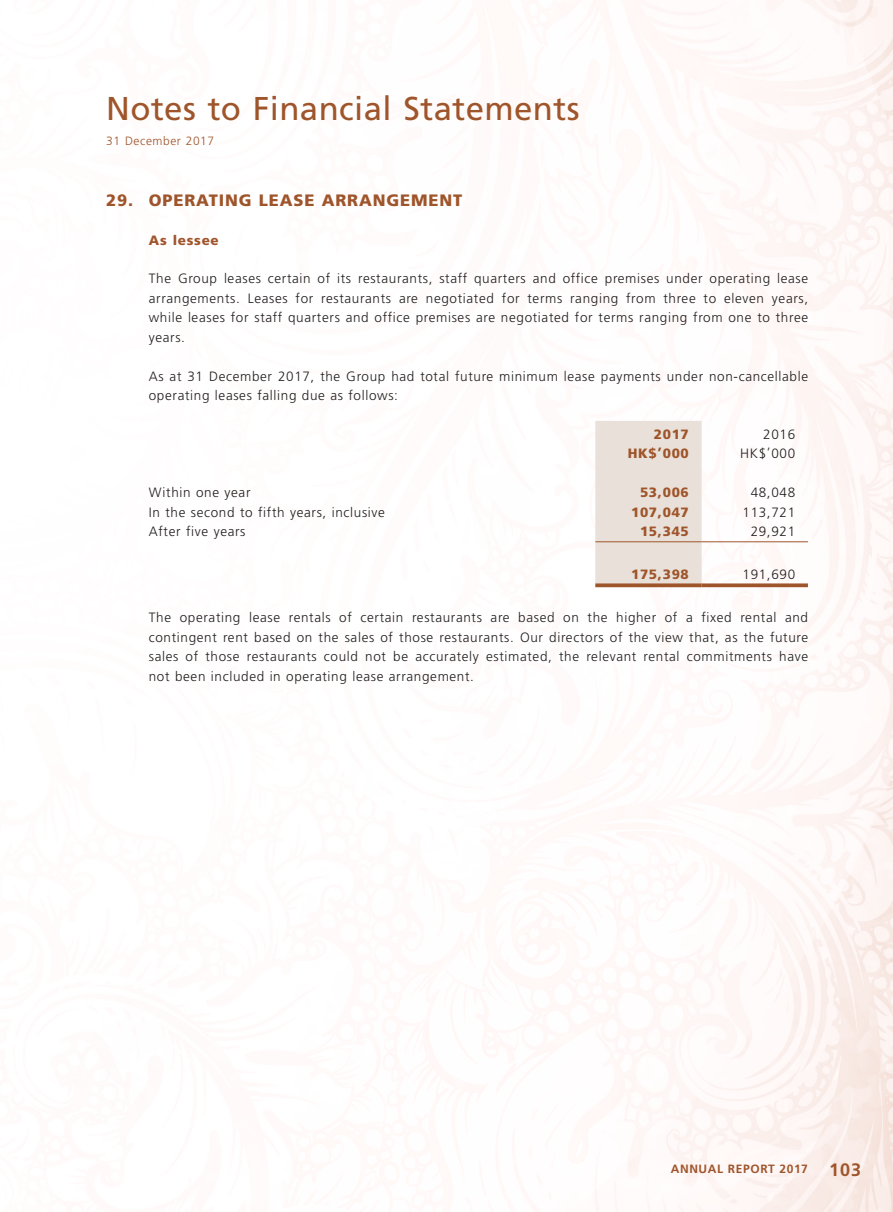
<style>
.page{position:relative;width:893px;height:1212px;background:#fff}
.page>*{position:absolute;margin:0;border:0;box-sizing:border-box;transform-origin:0 0}
.t1{font:33px "Frutiger LT Std";letter-spacing:.01em;color:#9f552b}
.t2{font:900 16.5px "Frutiger LT Std";letter-spacing:.05em;color:#9f552b}
.t3{font:300 13.5px/19.5px "Frutiger LT Std";letter-spacing:.05em;color:#231f20;text-align:justify}
.t4{font:900 13.5px "Frutiger LT Std";letter-spacing:.05em;color:#9f552b}
.t5{font:700 12px "Frutiger LT Std";letter-spacing:.05em;color:#9f552b}
.t6{font:300 12px "Frutiger LT Std";letter-spacing:.045em;color:#9f552b}
.s1{font-size:18px}
</style>
<div class="page">
<img style="left:567px;top:0;width:326px;height:1212px">
<div style="left:595px;top:421px;width:107px;height:162px;background:#e9e1d9"></div>
<hr style="left:595px;top:541px;width:107px;height:1px;background:#9f552b">
<hr style="left:702px;top:541px;width:106px;height:1px;background:#9f552b">
<svg style="left:595px;top:583px;width:107px;height:4px"></svg>
<svg style="left:702px;top:583px;width:106px;height:4px"></svg>
<h1 class="t1" style="left:106px;top:89px;width:475px">Notes to Financial Statements</h1>
<p class="t6" style="left:106px;top:134px;width:109px">31 December 2017</p>
<p class="t2" style="left:106px;top:190px;width:357px">29. OPERATING LEASE ARRANGEMENT</p>
<p class="t4" style="left:149px;top:232px;width:72px">As lessee</p>
<p class="t3" style="left:149px;top:269px;width:661px">The Group leases certain of its restaurants, staff quarters and office premises under operating lease arrangements. Leases for restaurants are negotiated for terms ranging from three to eleven years, while leases for staff quarters and office premises are negotiated for terms ranging from one to three years.</p>
<p class="t3" style="left:149px;top:366px;width:661px">As at 31 December 2017, the Group had total future minimum lease payments under non-cancellable operating leases falling due as follows:</p>
<p class="t4" style="left:654px;top:426px;width:37px">2017</p>
<p class="t3" style="left:763px;top:424px;width:33px">2016</p>
<p class="t4" style="left:628px;top:445px;width:63px">HK$’000</p>
<p class="t3" style="left:740px;top:444px;width:56px">HK$’000</p>
<p class="t3" style="left:149px;top:483px;width:103px">Within one year</p>
<p class="t4" style="left:640px;top:484px;width:50px">53,006</p>
<p class="t3" style="left:751px;top:483px;width:46px">48,048</p>
<p class="t3" style="left:149px;top:502px;width:238px">In the second to fifth years, inclusive</p>
<p class="t4" style="left:631px;top:504px;width:59px">107,047</p>
<p class="t3" style="left:742px;top:502px;width:54px">113,721</p>
<p class="t3" style="left:149px;top:522px;width:98px">After five years</p>
<p class="t4" style="left:640px;top:523px;width:50px">15,345</p>
<p class="t3" style="left:751px;top:522px;width:46px">29,921</p>
<p class="t4" style="left:631px;top:566px;width:59px">175,398</p>
<p class="t3" style="left:742px;top:565px;width:54px">191,690</p>
<p class="t3" style="left:149px;top:608px;width:661px">The operating lease rentals of certain restaurants are based on the higher of a fixed rental and contingent rent based on the sales of those restaurants. Our directors of the view that, as the future sales of those restaurants could not be accurately estimated, the relevant rental commitments have not been included in operating lease arrangement.</p>
<p class="t5" style="left:671px;top:1162px;width:192px">ANNUAL REPORT 2017 <span class="s1">103</span></p>
</div>
